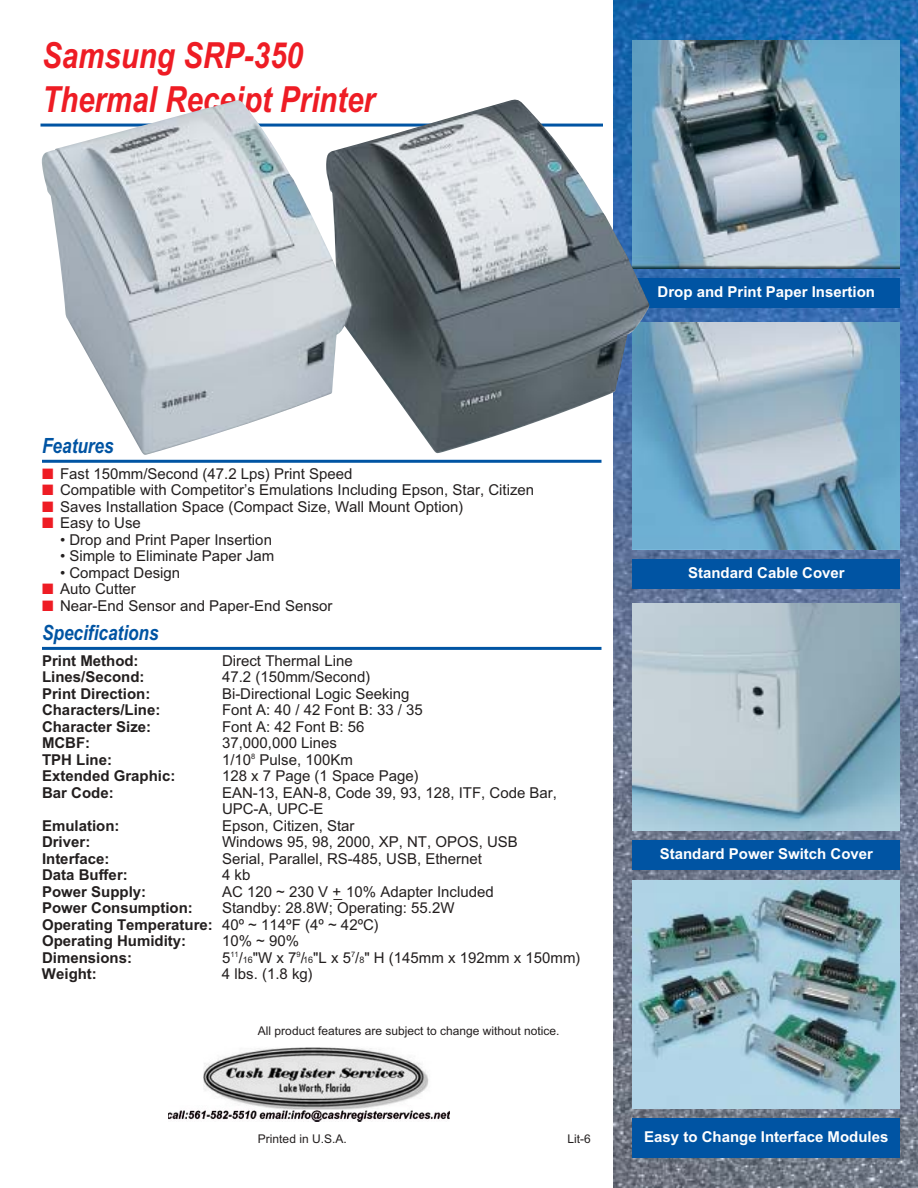
<style>
.page{position:relative;width:918px;height:1188px;background:#fff}
.page>*{position:absolute;margin:0;border:0;box-sizing:border-box;transform-origin:0 0}
.t1{font:italic 700 36px/43.2px "Arial Narrow";color:#ee1c24}
.t2{font:italic 700 21px "Arial Narrow";color:#0054a3}
.t3{font:15px/16.5px "Arial";color:#231f1f}
.t4{font:700 15px "Arial";color:#231f1f}
.t5{font:700 15px "Arial";color:#fff}
.t6{font:12px "Arial";color:#231f1f}
.s1{color:#ee1c24}
.s2{font-weight:700}
.s3{font-size:9px}
</style>
<div class="page">
<hr style="left:42px;top:460px;width:560px;height:3px;background:#0054a3">
<hr style="left:42px;top:647px;width:560px;height:3px;background:#0054a3">
<img style="left:614px;top:0;width:304px;height:1187px">
<img style="left:632px;top:40px;width:268px;height:228px">
<hr style="left:40px;top:124px;width:563px;height:3px;background:#0054a3">
<div style="left:633px;top:278px;width:267px;height:29px;background:#0054a3"></div>
<div style="left:633px;top:560px;width:267px;height:29px;background:#0054a3"></div>
<div style="left:633px;top:840px;width:267px;height:30px;background:#0054a3"></div>
<div style="left:633px;top:1118px;width:267px;height:40px;background:#0054a3"></div>
<img style="left:632px;top:322px;width:268px;height:228px">
<img style="left:41px;top:99px;width:609px;height:358px">
<img style="left:632px;top:603px;width:268px;height:228px">
<img style="left:632px;top:881px;width:268px;height:227px">
<img style="left:169px;top:1047px;width:281px;height:75px">
<h1 class="t1" style="left:42px;top:38px;width:335px">Samsung SRP-350<br>Thermal Receipt Printer</h1>
<p class="t5" style="left:658px;top:286px;width:219px">Drop and Print Paper Insertion</p>
<h2 class="t2" style="left:42px;top:438px;width:73px">Features</h2>
<p class="t3" style="left:42px;top:467px;width:312px"><span class="s1">■</span> Fast 150mm/Second (47.2 Lps) Print Speed</p>
<p class="t3" style="left:42px;top:483px;width:494px"><span class="s1">■</span> Compatible with Competitor’s Emulations Including Epson, Star, Citizen</p>
<p class="t3" style="left:42px;top:500px;width:423px"><span class="s1">■</span> Saves Installation Space (Compact Size, Wall Mount Option)</p>
<p class="t3" style="left:42px;top:516px;width:100px"><span class="s1">■</span> Easy to Use</p>
<p class="t3" style="left:60px;top:533px;width:214px">• Drop and Print Paper Insertion</p>
<p class="t3" style="left:60px;top:549px;width:216px">• Simple to Eliminate Paper Jam</p>
<p class="t3" style="left:60px;top:566px;width:122px">• Compact Design</p>
<p class="t3" style="left:42px;top:582px;width:95px"><span class="s1">■</span> Auto Cutter</p>
<p class="t3" style="left:42px;top:599px;width:292px"><span class="s1">■</span> Near-End Sensor and Paper-End Sensor</p>
<h2 class="t2" style="left:42px;top:625px;width:118px">Specifications</h2>
<p class="t4" style="left:42px;top:655px;width:98px">Print Method:</p>
<p class="t3" style="left:222px;top:654px;width:132px">Direct Thermal Line</p>
<p class="t4" style="left:42px;top:672px;width:104px">Lines/Second:</p>
<p class="t3" style="left:222px;top:670px;width:150px">47.2 (150mm/Second)</p>
<p class="t4" style="left:42px;top:688px;width:110px">Print Direction:</p>
<p class="t3" style="left:222px;top:687px;width:189px">Bi-Directional Logic Seeking</p>
<p class="t4" style="left:42px;top:705px;width:120px">Characters/Line:</p>
<p class="t3" style="left:222px;top:703px;width:202px">Font A: 40 / 42 Font B: 33 / 35</p>
<p class="t4" style="left:42px;top:721px;width:111px">Character Size:</p>
<p class="t3" style="left:222px;top:720px;width:144px">Font A: 42 Font B: 56</p>
<p class="t4" style="left:42px;top:738px;width:50px">MCBF:</p>
<p class="t3" style="left:222px;top:736px;width:117px">37,000,000 Lines</p>
<p class="t4" style="left:42px;top:754px;width:72px">TPH Line:</p>
<p class="t3" style="left:222px;top:753px;width:132px">1/10<sup>8</sup> Pulse, 100Km</p>
<p class="t4" style="left:42px;top:771px;width:135px">Extended Graphic:</p>
<p class="t3" style="left:222px;top:769px;width:198px">128 x 7 Page (1 Space Page)</p>
<p class="t4" style="left:42px;top:787px;width:73px">Bar Code:</p>
<p class="t3" style="left:222px;top:786px;width:337px">EAN-13, EAN-8, Code 39, 93, 128, ITF, Code Bar,<br>UPC-A, UPC-E</p>
<p class="t4" style="left:42px;top:820px;width:79px">Emulation:</p>
<p class="t3" style="left:222px;top:819px;width:134px">Epson, Citizen, Star</p>
<p class="t4" style="left:42px;top:837px;width:50px">Driver:</p>
<p class="t3" style="left:222px;top:835px;width:297px">Windows 95, 98, 2000, XP, NT, OPOS, USB</p>
<p class="t4" style="left:42px;top:853px;width:69px">Interface:</p>
<p class="t3" style="left:222px;top:852px;width:262px">Serial, Parallel, RS-485, USB, Ethernet</p>
<p class="t4" style="left:42px;top:870px;width:87px">Data Buffer:</p>
<p class="t3" style="left:222px;top:868px;width:30px">4 kb</p>
<p class="t4" style="left:42px;top:886px;width:106px">Power Supply:</p>
<p class="t3" style="left:222px;top:885px;width:273px">AC 120 ~ 230 V +_ 10% Adapter Included</p>
<p class="t4" style="left:42px;top:903px;width:152px">Power Consumption:</p>
<p class="t3" style="left:42px;top:901px;width:414px;text-indent:180px">Standby: 28.8W; Operating: 55.2W<br><span class="s2">Operating Temperature:</span> 40º ~ 114ºF (4º ~ 42ºC)<br><span class="s2">Operating Humidity:</span></p>
<p class="t3" style="left:222px;top:934px;width:79px">10% ~ 90%</p>
<p class="t4" style="left:42px;top:952px;width:92px">Dimensions:</p>
<p class="t3" style="left:222px;top:951px;width:360px">5<sup>11</sup>/<span class="s3">16</span>"W x 7<sup>9</sup>/<span class="s3">16</span>"L x 5<sup>7</sup>/<span class="s3">8</span>" H (145mm x 192mm x 150mm)</p>
<p class="t4" style="left:42px;top:969px;width:56px">Weight:</p>
<p class="t3" style="left:222px;top:967px;width:92px">4 lbs. (1.8 kg)</p>
<p class="t6" style="left:258px;top:1026px;width:303px">All product features are subject to change without notice.</p>
<p class="t6" style="left:258px;top:1135px;width:90px">Printed in U.S.A.</p>
<p class="t6" style="left:568px;top:1135px;width:25px">Lit-6</p>
<p class="t5" style="left:688px;top:567px;width:158px">Standard Cable Cover</p>
<p class="t5" style="left:660px;top:848px;width:215px">Standard Power Switch Cover</p>
<p class="t5" style="left:644px;top:1131px;width:246px">Easy to Change Interface Modules</p>
</div>
